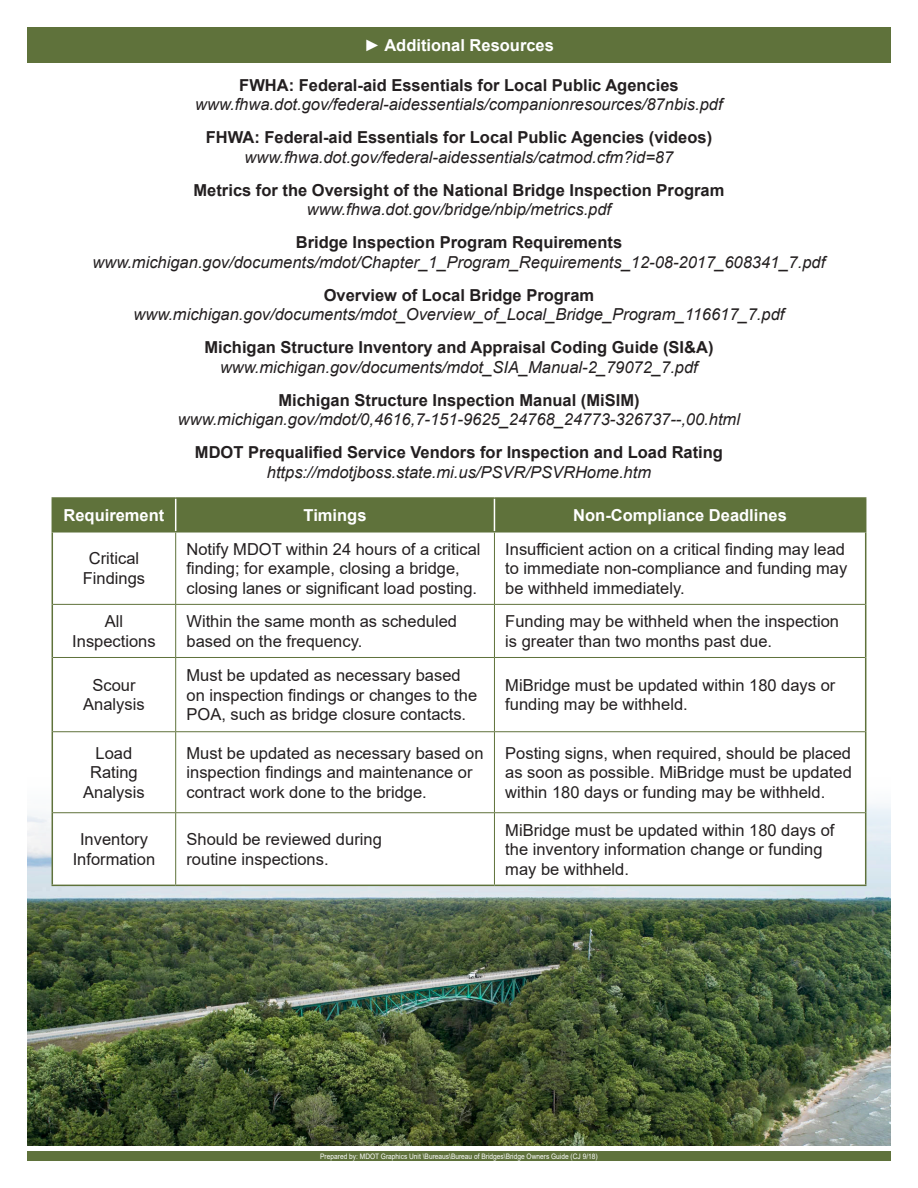
<style>
.page{position:relative;width:918px;height:1188px;background:#fff}
.page>*{position:absolute;margin:0;border:0;box-sizing:border-box;transform-origin:0 0}
.Paragraph{font:16.5px/19.5px "Arial";color:#231f20}
.Paragraph-2{font:italic 16.5px/19.5px "Arial";color:#231f20;text-align:center}
.Paragraph-3{font:700 16.5px/19.5px "Arial";color:#231f20;text-align:center}
.Paragraph-4{font:700 16.5px "Arial";color:#fff}
.Body_Text{font:7.5px "Arial";color:#fff;scale:.88 1}
.s1{font-weight:700;font-style:normal}
.s2{font-weight:400;font-style:italic}
</style>
<div class="page">
<img style="left:27px;top:778px;width:864px;height:367px">
<div style="left:27px;top:1151px;width:864px;height:10px;background:#5f723b"></div>
<div style="left:27px;top:27px;width:864px;height:36px;background:#5f723b"></div>
<div style="left:53px;top:499px;width:812px;height:32px;background:#5f723b"></div>
<svg style="left:53px;top:533px;width:812px;height:352px"></svg>
<hr style="left:52px;top:497px;width:124px;height:2px;background:#5f723b">
<hr style="left:52px;top:499px;width:1px;height:32px;background:#5f723b">
<hr style="left:176px;top:497px;width:318px;height:2px;background:#5f723b">
<hr style="left:494px;top:497px;width:372px;height:2px;background:#5f723b">
<hr style="left:865px;top:499px;width:1px;height:32px;background:#5f723b">
<hr style="left:52px;top:531px;width:124px;height:2px;background:#5f723b">
<hr style="left:52px;top:533px;width:1px;height:71px;background:#5f723b">
<hr style="left:176px;top:531px;width:318px;height:2px;background:#5f723b">
<hr style="left:494px;top:531px;width:372px;height:2px;background:#5f723b">
<hr style="left:865px;top:533px;width:1px;height:71px;background:#5f723b">
<hr style="left:52px;top:604px;width:1px;height:53px;background:#5f723b">
<hr style="left:865px;top:604px;width:1px;height:53px;background:#5f723b">
<hr style="left:52px;top:657px;width:1px;height:75px;background:#5f723b">
<hr style="left:865px;top:657px;width:1px;height:75px;background:#5f723b">
<hr style="left:52px;top:732px;width:1px;height:81px;background:#5f723b">
<hr style="left:865px;top:732px;width:1px;height:81px;background:#5f723b">
<hr style="left:52px;top:813px;width:1px;height:72px;background:#5f723b">
<hr style="left:865px;top:813px;width:1px;height:72px;background:#5f723b">
<hr style="left:52px;top:885px;width:124px;height:1px;background:#5f723b">
<hr style="left:176px;top:885px;width:318px;height:1px;background:#5f723b">
<hr style="left:494px;top:885px;width:372px;height:1px;background:#5f723b">
<hr style="left:175px;top:499px;width:1px;height:32px;background:#fff">
<hr style="left:494px;top:499px;width:1px;height:32px;background:#fff">
<hr style="left:175px;top:533px;width:1px;height:71px;background:#5f723b">
<hr style="left:494px;top:533px;width:1px;height:71px;background:#5f723b">
<hr style="left:53px;top:604px;width:123px;height:1px;background:#5f723b">
<hr style="left:176px;top:604px;width:318px;height:1px;background:#5f723b">
<hr style="left:175px;top:605px;width:1px;height:52px;background:#5f723b">
<hr style="left:494px;top:604px;width:371px;height:1px;background:#5f723b">
<hr style="left:494px;top:605px;width:1px;height:52px;background:#5f723b">
<hr style="left:53px;top:657px;width:123px;height:1px;background:#5f723b">
<hr style="left:176px;top:657px;width:318px;height:1px;background:#5f723b">
<hr style="left:175px;top:658px;width:1px;height:73px;background:#5f723b">
<hr style="left:494px;top:657px;width:371px;height:1px;background:#5f723b">
<hr style="left:494px;top:658px;width:1px;height:73px;background:#5f723b">
<hr style="left:53px;top:731px;width:123px;height:1px;background:#5f723b">
<hr style="left:176px;top:731px;width:318px;height:1px;background:#5f723b">
<hr style="left:175px;top:732px;width:1px;height:80px;background:#5f723b">
<hr style="left:494px;top:731px;width:371px;height:1px;background:#5f723b">
<hr style="left:494px;top:732px;width:1px;height:80px;background:#5f723b">
<hr style="left:53px;top:812px;width:123px;height:1px;background:#5f723b">
<hr style="left:176px;top:812px;width:318px;height:1px;background:#5f723b">
<hr style="left:175px;top:813px;width:1px;height:72px;background:#5f723b">
<hr style="left:494px;top:812px;width:371px;height:1px;background:#5f723b">
<hr style="left:494px;top:813px;width:1px;height:72px;background:#5f723b">
<p class="Paragraph-4" style="left:364px;top:34px;width:191px">► Additional Resources</p>
<p class="Paragraph-2" style="left:195px;top:75px;width:529px"><span class="s1">FWHA: Federal-aid Essentials for Local Public Agencies </span>www.fhwa.dot.gov/federal-aidessentials/companionresources/87nbis.pdf</p>
<p class="Paragraph-3" style="left:206px;top:128px;width:508px">FHWA: Federal-aid Essentials for Local Public Agencies (videos) <span class="s2">www.fhwa.dot.gov/federal-aidessentials/catmod.cfm?id=87</span></p>
<p class="Paragraph-3" style="left:194px;top:180px;width:532px">Metrics for the Oversight of the National Bridge Inspection Program <span class="s2">www.fhwa.dot.gov/bridge/nbip/metrics.pdf</span></p>
<p class="Paragraph-2" style="left:93px;top:233px;width:734px"><span class="s1">Bridge Inspection Program Requirements </span>www.michigan.gov/documents/mdot/Chapter_1_Program_Requirements_12-08-2017_608341_7.pdf</p>
<p class="Paragraph-2" style="left:134px;top:285px;width:652px"><span class="s1">Overview of Local Bridge Program </span>www.michigan.gov/documents/mdot_Overview_of_Local_Bridge_Program_116617_7.pdf</p>
<p class="Paragraph-2" style="left:204px;top:338px;width:511px"><span class="s1">Michigan Structure Inventory and Appraisal Coding Guide (SI&amp;A) </span>www.michigan.gov/documents/mdot_SIA_Manual-2_79072_7.pdf</p>
<p class="Paragraph-2" style="left:178px;top:390px;width:564px"><span class="s1">Michigan Structure Inspection Manual (MiSIM) </span>www.michigan.gov/mdot/0,4616,7-151-9625_24768_24773-326737--,00.html</p>
<p class="Paragraph-3" style="left:195px;top:443px;width:530px">MDOT Prequalified Service Vendors for Inspection and Load Rating <span class="s2">https://mdotjboss.state.mi.us/PSVR/PSVRHome.htm</span></p>
<p class="Paragraph-4" style="left:64px;top:503px;width:102px">Requirement</p>
<p class="Paragraph-4" style="left:304px;top:503px;width:64px">Timings</p>
<p class="Paragraph-4" style="left:573px;top:503px;width:215px">Non-Compliance Deadlines</p>
<p class="Paragraph" style="left:83px;top:549px;width:64px;text-align:center">Critical<br>Findings</p>
<p class="Paragraph" style="left:186px;top:539px;width:296px">Notify MDOT within 24 hours of a critical finding; for example, closing a bridge, closing lanes or significant load posting.</p>
<p class="Paragraph" style="left:505px;top:539px;width:344px">Insufficient action on a critical finding may lead to immediate non-compliance and funding may be withheld immediately.</p>
<p class="Paragraph" style="left:72px;top:612px;width:85px;text-align:center">All<br>Inspections</p>
<p class="Paragraph" style="left:186px;top:612px;width:272px">Within the same month as scheduled based on the frequency.</p>
<p class="Paragraph" style="left:505px;top:612px;width:335px">Funding may be withheld when the inspection is greater than two months past due.</p>
<p class="Paragraph" style="left:83px;top:675px;width:63px;text-align:center">Scour<br>Analysis</p>
<p class="Paragraph" style="left:186px;top:665px;width:292px">Must be updated as necessary based on inspection findings or changes to the<br>POA, such as bridge closure contacts.</p>
<p class="Paragraph" style="left:505px;top:675px;width:332px">MiBridge must be updated within 180 days or funding may be withheld.</p>
<p class="Paragraph" style="left:83px;top:743px;width:63px;text-align:center">Load<br>Rating<br>Analysis</p>
<p class="Paragraph" style="left:186px;top:743px;width:299px">Must be updated as necessary based on inspection findings and maintenance or contract work done to the bridge.</p>
<p class="Paragraph" style="left:505px;top:743px;width:348px;text-align:justify">Posting signs, when required, should be placed as soon as possible. MiBridge must be updated within 180 days or funding may be withheld.</p>
<p class="Paragraph" style="left:73px;top:830px;width:84px;text-align:center">Inventory<br>Information</p>
<p class="Paragraph" style="left:186px;top:830px;width:197px">Should be reviewed during routine inspections.</p>
<p class="Paragraph" style="left:505px;top:820px;width:331px">MiBridge must be updated within 180 days of the inventory information change or funding may be withheld.</p>
<p class="Body_Text" style="left:320px;top:1151px;width:317px">Prepared by: MDOT Graphics Unit \Bureaus\Bureau of Bridges\Bridge Owners Guide (CJ 9/18)</p>
</div>
